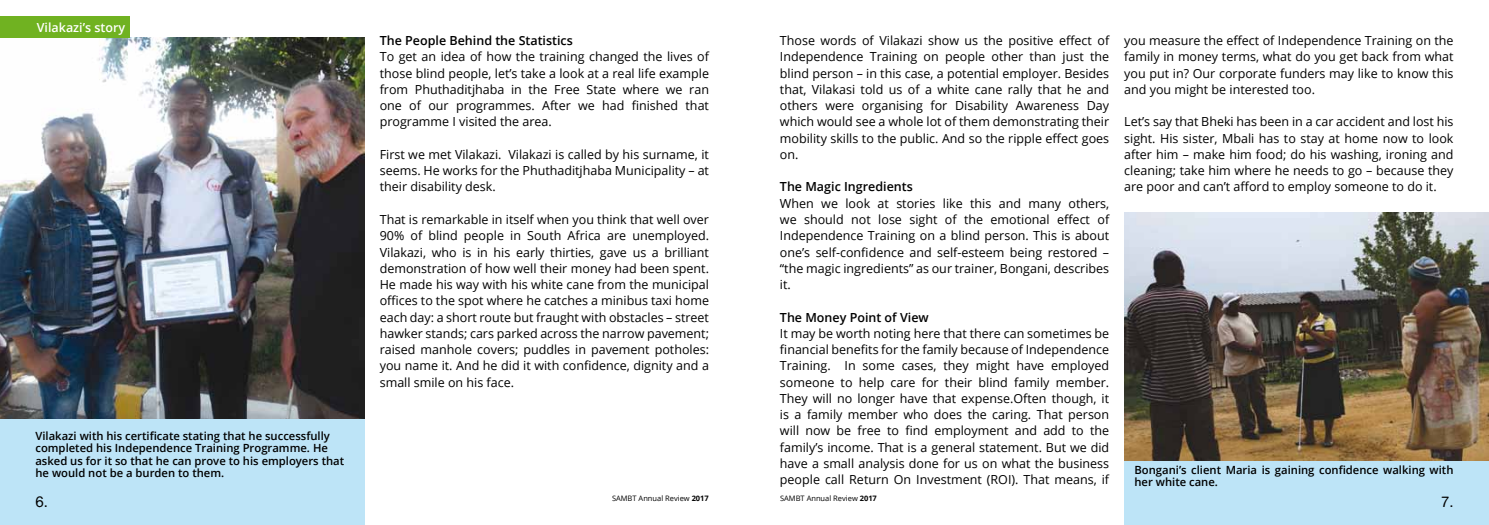
<style>
.page{position:relative;width:1489px;height:525px;background:#fff}
.page>*{position:absolute;margin:0;border:0;box-sizing:border-box;transform-origin:0 0}
.t1{font:15px "Alte Haas Grotesk";color:#000}
.t2{font:12.5px/16.2px "Open Sans";color:#000;text-align:justify}
.t3{font:600 12.5px "Open Sans";color:#000}
.t4{font:600 12.5px "Open Sans";color:#fff}
.t5{font:600 11.25px/12.5px "Open Sans";color:#000}
.t6{font:7.5px "Open Sans";color:#000}
.s1{font-weight:700}
</style>
<div class="page">
<div style="left:1124px;top:254px;width:364px;height:270px;background:#bde4f7"></div>
<img style="left:1124px;top:213px;width:364px;height:247px">
<div style="left:0;top:410px;width:365px;height:114px;background:#bde4f7"></div>
<img style="left:0;top:38px;width:365px;height:380px">
<div style="left:0;top:16px;width:130px;height:22px;background:#70b221"></div>
<p class="t4" style="left:37px;top:19px;width:90px">Vilakazi’s story</p>
<p class="t5" style="left:35px;top:429px;width:310px">Vilakazi with his certificate stating that he successfully completed his Independence Training Programme. He asked us for it so that he can prove to his employers that he would not be a burden to them.</p>
<p class="t1" style="left:35px;top:492px;width:14px">6.</p>
<p class="t3" style="left:380px;top:32px;width:195px">The People Behind the Statistics</p>
<p class="t2" style="left:380px;top:48px;width:331px">To get an idea of how the training changed the lives of those blind people, let’s take a look at a real life example from Phuthaditjhaba in the Free State where we ran one of our programmes. After we had finished that programme I visited the area.</p>
<p class="t2" style="left:380px;top:146px;width:331px">First we met Vilakazi. Vilakazi is called by his surname, it seems. He works for the Phuthaditjhaba Municipality – at their disability desk.</p>
<p class="t2" style="left:380px;top:211px;width:331px">That is remarkable in itself when you think that well over 90% of blind people in South Africa are unemployed.<br>Vilakazi, who is in his early thirties, gave us a brilliant demonstration of how well their money had been spent.<br>He made his way with his white cane from the municipal offices to the spot where he catches a minibus taxi home each day: a short route but fraught with obstacles – street hawker stands; cars parked across the narrow pavement; raised manhole covers; puddles in pavement potholes: you name it. And he did it with confidence, dignity and a small smile on his face.</p>
<p class="t2" style="left:780px;top:32px;width:331px">Those words of Vilakazi show us the positive effect of Independence Training on people other than just the blind person – in this case, a potential employer. Besides that, Vilakasi told us of a white cane rally that he and others were organising for Disability Awareness Day which would see a whole lot of them demonstrating their mobility skills to the public. And so the ripple effect goes on.</p>
<p class="t3" style="left:780px;top:178px;width:134px">The Magic Ingredients</p>
<p class="t2" style="left:780px;top:195px;width:331px">When we look at stories like this and many others, we should not lose sight of the emotional effect of Independence Training on a blind person. This is about one’s self-confidence and self-esteem being restored – “the magic ingredients” as our trainer, Bongani, describes it.</p>
<p class="t3" style="left:780px;top:308px;width:150px">The Money Point of View</p>
<p class="t2" style="left:780px;top:325px;width:331px">It may be worth noting here that there can sometimes be financial benefits for the family because of Independence Training. In some cases, they might have employed someone to help care for their blind family member.<br>They will no longer have that expense.Often though, it is a family member who does the caring. That person will now be free to find employment and add to the family’s income. That is a general statement. But we did have a small analysis done for us on what the business people call Return On Investment (ROI). That means, if</p>
<p class="t6" style="left:612px;top:493px;width:98px">SAMBT Annual Review <span class="s1">2017</span></p>
<p class="t6" style="left:780px;top:493px;width:98px">SAMBT Annual Review <span class="s1">2017</span></p>
<p class="t2" style="left:1124px;top:32px;width:331px">you measure the effect of Independence Training on the family in money terms, what do you get back from what you put in? Our corporate funders may like to know this and you might be interested too.</p>
<p class="t2" style="left:1124px;top:113px;width:331px">Let’s say that Bheki has been in a car accident and lost his sight. His sister, Mbali has to stay at home now to look after him – make him food; do his washing, ironing and cleaning; take him where he needs to go – because they are poor and can’t afford to employ someone to do it.</p>
<p class="t5" style="left:1134px;top:463px;width:320px">Bongani’s client Maria is gaining confidence walking with her white cane.</p>
<p class="t1" style="left:1440px;top:493px;width:14px">7.</p>
</div>
